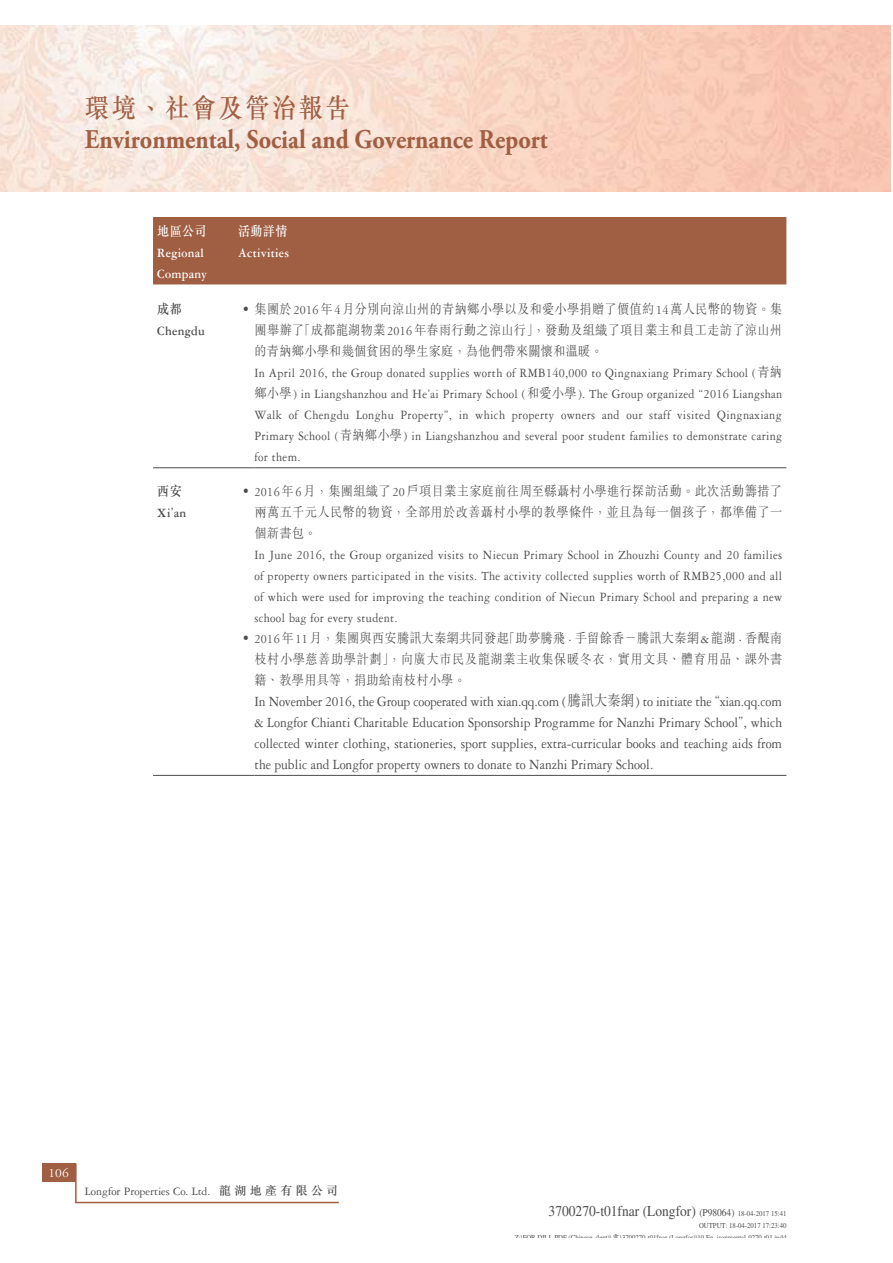
<style>
.page{position:relative;width:893px;height:1263px;background:#fff}
.page>*{position:absolute;margin:0;border:0;box-sizing:border-box;transform-origin:0 0}
.t1{font:700 27px "Adobe Garamond Pro";color:#a05e42;scale:.9 1}
.t2{font:27px "M Sung HK Medium E Ten B5 H";letter-spacing:.1em;color:#a05e42;scale:.9 1}
.t3{font:15px/21px "Garamond 3 LT Std";color:#4c4c4e;text-align:justify;scale:.9 1}
.t4{font:15px "Times LT Std";color:#4c4c4e;scale:.9 1}
.t5{font:13.5px/21px "Garamond 3 LT Std";letter-spacing:.025em;color:#4c4c4e;text-align:justify;scale:.9 1}
.t6{font:13.5px/21px "M Sung HK Light E Ten B5 H";letter-spacing:.035em;color:#4c4c4e;text-align:justify;scale:.9 1}
.t7{font:700 13.5px/21px "Garamond 3 LT Std";letter-spacing:.025em;color:#fff;scale:.9 1}
.t8{font:700 13.5px "Garamond 3 LT Std";letter-spacing:.025em;color:#4c4c4e;scale:.9 1}
.t9{font:13.5px "M Sung HK Medium E Ten B5 H";letter-spacing:.025em;color:#fff;scale:.9 1}
.t10{font:13.5px "M Sung HK Medium E Ten B5 H";color:#4c4c4e;scale:.9 1}
.t11{font:13.5px "Garamond 3 LT Std";color:#fff}
.t12{font:12px "Garamond 3 LT Std";letter-spacing:-.005em;color:#4c4c4e}
.t13{font:7.5px/12px "Times LT Std";color:#4c4c4e;text-align:right;scale:.9 1}
.s1{font-family:"Garamond 3 LT Std"}
.s2{font-family:"M Sung HK Light E Ten B5 H"}
.s3{font-family:"M Sung HK Medium E Ten B5 H"}
.s4{font-size:10.5px}
.s5{font-size:7.5px}
.s6{font-family:"M Kai HK Semi Bold E Ten B5 H"}
</style>
<div class="page">
<img style="left:0;top:26px;width:890px;height:166px">
<div style="left:42px;top:1164px;width:33px;height:18px;background:#a05e42"></div>
<hr style="left:75px;top:1164px;width:2px;height:39px;background:#a05e42">
<hr style="left:75px;top:1202px;width:264px;height:1px;background:#a05e42">
<div style="left:153px;top:217px;width:633px;height:67px;background:#a05e42"></div>
<hr style="left:153px;top:467px;width:68px;height:1px;background:#4c4c4e">
<hr style="left:221px;top:467px;width:34px;height:1px;background:#4c4c4e">
<hr style="left:255px;top:467px;width:531px;height:1px;background:#4c4c4e">
<hr style="left:153px;top:775px;width:68px;height:1px;background:#4c4c4e">
<hr style="left:221px;top:775px;width:34px;height:1px;background:#4c4c4e">
<hr style="left:255px;top:775px;width:531px;height:1px;background:#4c4c4e">
<h1 class="t2" style="left:85px;top:98px;width:296px">環境、社會及管治報告</h1>
<h1 class="t1" style="left:85px;top:123px;width:516px">Environmental, Social and Governance Report</h1>
<p class="t9" style="left:157px;top:226px;width:56px">地區公司</p>
<p class="t7" style="left:157px;top:244px;width:57px">Regional<br>Company</p>
<p class="t9" style="left:238px;top:226px;width:56px">活動詳情</p>
<p class="t7" style="left:238px;top:244px;width:58px">Activities</p>
<p class="t10" style="left:157px;top:304px;width:29px">成都</p>
<p class="t8" style="left:157px;top:326px;width:55px">Chengdu</p>
<p class="t6" style="left:254px;top:301px;width:588px;text-indent:-14px">‧集團於<span class="s1">2016</span>年<span class="s1">4</span>月分別向涼山州的青納鄉小學以及和愛小學捐贈了價值約<span class="s1">14</span>萬人民幣的物資。集團舉辦了「成都龍湖物業<span class="s1">2016</span>年春雨行動之涼山行」，發動及組織了項目業主和員工走訪了涼山州的青納鄉小學和幾個貧困的學生家庭，為他們帶來關懷和溫暖。</p>
<p class="t5" style="left:254px;top:364px;width:588px">In April 2016, the Group donated supplies worth of RMB140,000 to Qingnaxiang Primary School (<span class="s2">青納鄉小學</span>) in Liangshanzhou and He’ai Primary School (<span class="s2">和愛小學</span>). The Group organized “2016 Liangshan Walk of Chengdu Longhu Property”, in which property owners and our staff visited Qingnaxiang Primary School (<span class="s2">青納鄉小學</span>) in Liangshanzhou and several poor student families to demonstrate caring for them.</p>
<p class="t10" style="left:157px;top:486px;width:29px">西安</p>
<p class="t8" style="left:157px;top:508px;width:34px">Xi’an</p>
<p class="t6" style="left:254px;top:482px;width:588px;text-indent:-14px">‧ <span class="s1">2016</span>年<span class="s1">6</span>月，集團組織了<span class="s1">20</span>戶項目業主家庭前往周至縣聶村小學進行探訪活動。此次活動籌措了兩萬五千元人民幣的物資，全部用於改善聶村小學的教學條件，並且為每一個孩子，都準備了一個新書包。</p>
<p class="t5" style="left:254px;top:546px;width:588px">In June 2016, the Group organized visits to Niecun Primary School in Zhouzhi County and 20 families of property owners participated in the visits. The activity collected supplies worth of RMB25,000 and all of which were used for improving the teaching condition of Niecun Primary School and preparing a new school bag for every student.</p>
<p class="t6" style="left:254px;top:629px;width:588px;text-indent:-14px">‧ <span class="s1">2016</span>年<span class="s1">11</span>月，集團與西安騰訊大秦網共同發起「助夢騰飛 <span class="s1">·</span> 手留餘香－騰訊大秦網<span class="s1">&amp;</span>龍湖 <span class="s1">·</span> 香醍南枝村小學慈善助學計劃」，向廣大市民及龍湖業主收集保暖冬衣，實用文具、體育用品、課外書籍、教學用具等，捐助給南枝村小學。</p>
<p class="t3" style="left:255px;top:692px;width:588px">In November 2016, the Group cooperated with xian.qq.com (<span class="s2">騰訊大秦網</span>) to initiate the “xian.qq.com &amp; Longfor Chianti Charitable Education Sponsorship Programme for Nanzhi Primary School”, which collected winter clothing, stationeries, sport supplies, extra-curricular books and teaching aids from the public and Longfor property owners to donate to Nanzhi Primary School.</p>
<p class="t11" style="left:49px;top:1168px;width:22px">106</p>
<p class="t12" style="left:85px;top:1187px;width:255px">Longfor Properties Co. Ltd. <span class="s3">龍湖地產有限公司</span></p>
<p class="t4" style="left:549px;top:1206px;width:266px">3700270-t01fnar (Longfor) <span class="s4">(P98064)</span> <span class="s5">18-04-2017 15:41</span></p>
<p class="t13" style="left:515px;top:1221px;width:303px">OUTPUT: 18-04-2017 17:23:40<br>Z:\FOR DILL PDF (Chinese dept)\<span class="s6">雷</span>\3700270 t01fnar (Longfor)\10 En ironmental 0270 t01 indd</p>
</div>
